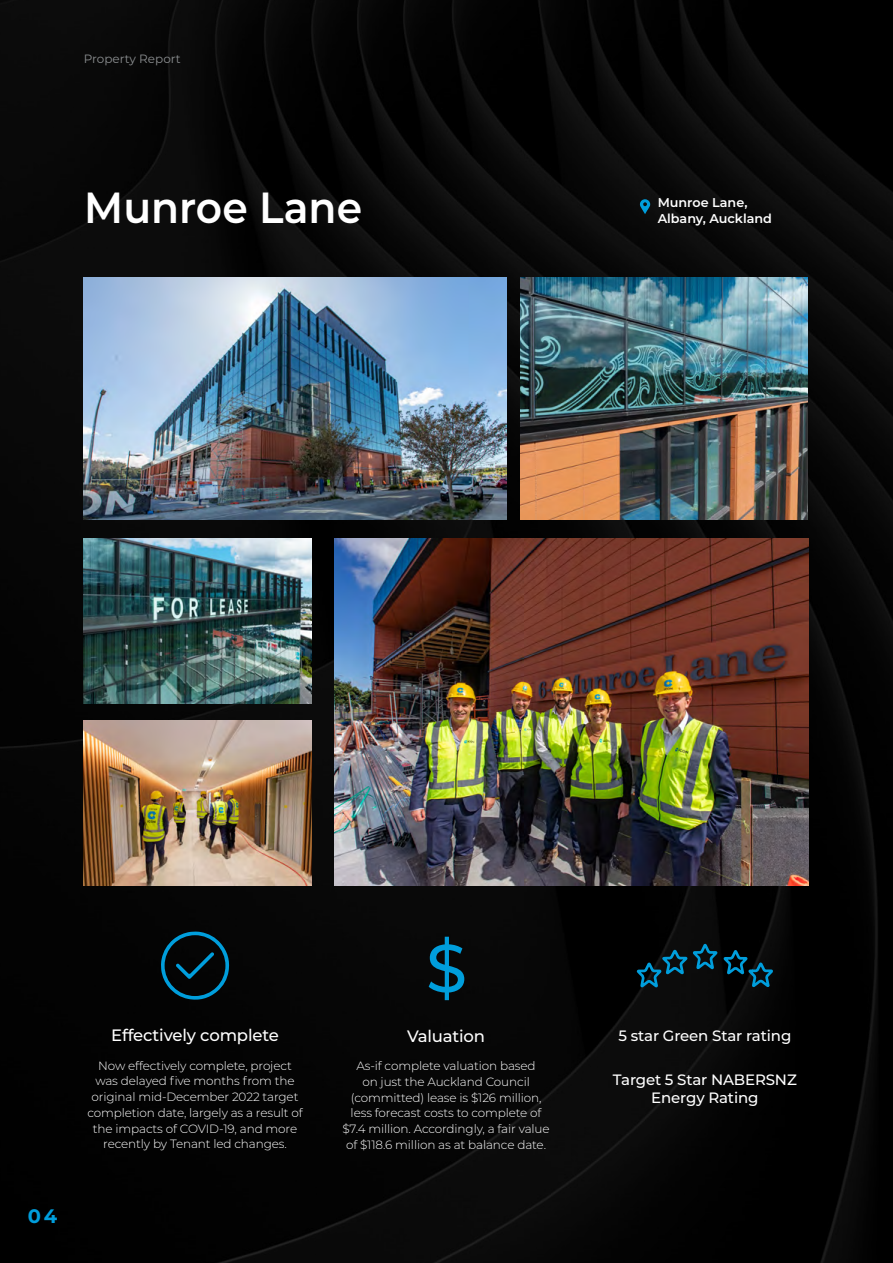
<style>
.page{position:relative;width:893px;height:1263px;background:#000}
.page>*{position:absolute;margin:0;border:0;box-sizing:border-box;transform-origin:0 0}
.Subheading_Black{font:500 67.5px "Montserrat";color:#009edc}
.Page_Title_Big{font:600 43.5px "Montserrat";color:#fff;scale:.94 1}
.t1{font:700 19.5px "Montserrat";color:#009edc}
.Body_Copy{font:500 16.5px "Montserrat";letter-spacing:-.01em;color:#fff}
.Body_Copy-2{font:500 15px/18px "Montserrat";letter-spacing:-.01em;color:#fff;text-align:center}
.t2{font:600 12.75px "Montserrat";color:#fff}
.Body_Copy-3{font:300 12px/15.8px "Montserrat";letter-spacing:-.01em;color:#fff;text-align:center}
.Sections{font:12px "Montserrat";color:#8b8e90}
</style>
<div class="page">
<img style="left:334px;top:538px;width:474px;height:348px">
<img style="left:84px;top:721px;width:228px;height:165px">
<img style="left:84px;top:538px;width:228px;height:166px">
<img style="left:521px;top:277px;width:287px;height:243px">
<svg style="left:640px;top:199px;width:10px;height:15px"></svg>
<img style="left:84px;top:277px;width:422px;height:243px">
<svg style="left:161px;top:931px;width:69px;height:69px"></svg>
<svg style="left:634px;top:941px;width:140px;height:59px"></svg>
<p class="Sections" style="left:84px;top:50px;width:98px">Property Report</p>
<p class="Page_Title_Big" style="left:84px;top:177px;width:297px">Munroe Lane</p>
<p class="t2" style="left:658px;top:193px;width:91px">Munroe Lane,</p>
<p class="t2" style="left:658px;top:210px;width:116px">Albany, Auckland</p>
<h3 class="t1" style="left:28px;top:1202px;width:31px">04</h3>
<p class="Body_Copy" style="left:111px;top:1024px;width:169px">Effectively complete</p>
<p class="Body_Copy-3" style="left:87px;top:1057px;width:217px">Now effectively complete, project was delayed five months from the original mid-December 2022 target completion date, largely as a result of the impacts of COVID-19, and more recently by Tenant led changes.</p>
<p class="Subheading_Black" style="left:426px;top:921px;width:43px">$</p>
<p class="Body_Copy" style="left:407px;top:1024px;width:80px">Valuation</p>
<p class="Body_Copy-3" style="left:342px;top:1057px;width:209px">As-if complete valuation based<br>on just the Auckland Council (committed) lease is $126 million, less forecast costs to complete of $7.4 million. Accordingly, a fair value of $118.6 million as at balance date.</p>
<p class="Body_Copy-2" style="left:618px;top:1026px;width:174px">5 star Green Star rating</p>
<p class="Body_Copy-2" style="left:613px;top:1070px;width:185px">Target 5 Star NABERSNZ<br>Energy Rating</p>
</div>
